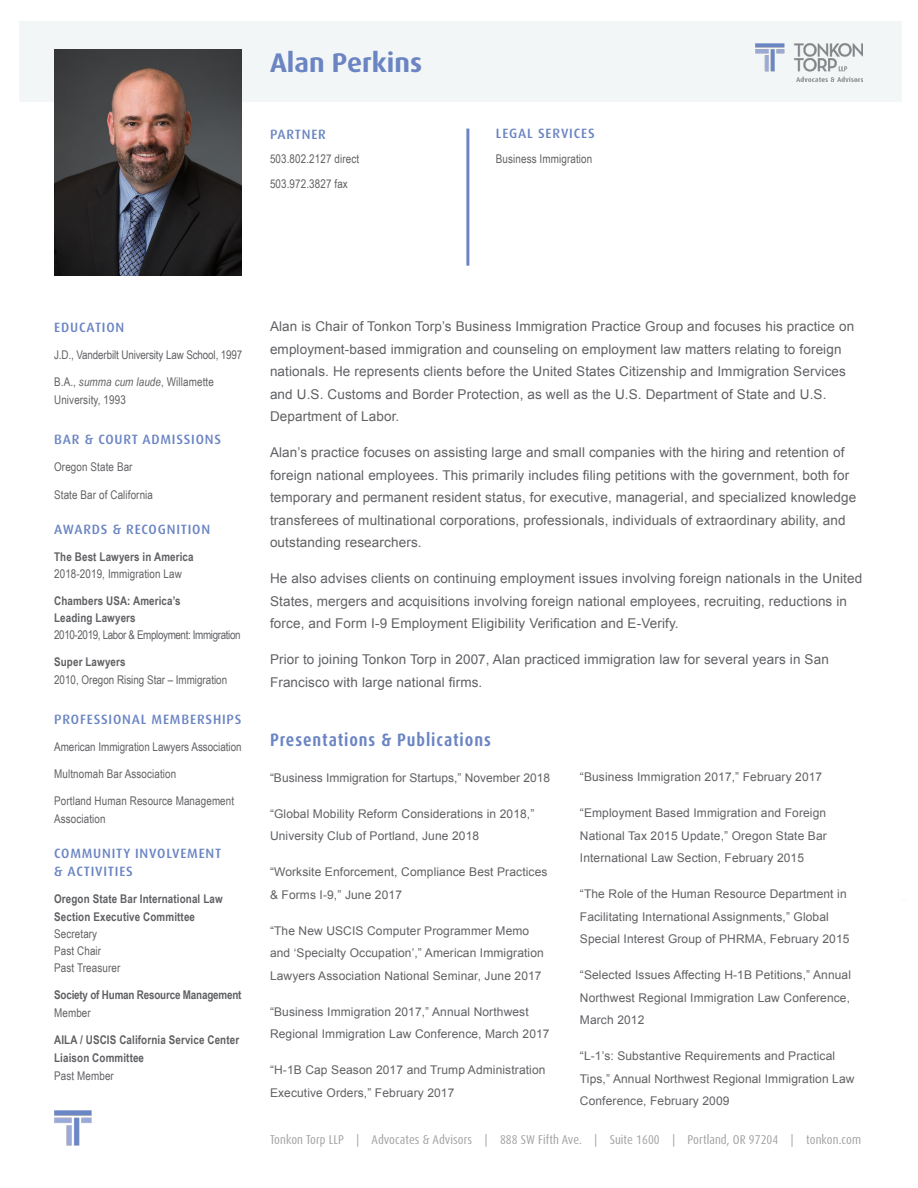
<style>
.page{position:relative;width:918px;height:1188px;background:#fff}
.page>*{position:absolute;margin:0;border:0;box-sizing:border-box;transform-origin:0 0}
.t1{font:700 27px "Dax OT";color:#6b85c3}
.t2{font:700 condensed 18px "Dax OT";letter-spacing:.05em;color:#6b85c3}
.t3{font:13.5px/22.5px "Arial";letter-spacing:.01em;color:#606164}
.t4{font:500 13.5px/18px "Dax OT";letter-spacing:.06em;color:#6b85c3}
.t5{font:condensed 12.75px "Dax OT";letter-spacing:.005em;color:#a1a0a2}
.t6{font:12px/22.5px "Arial";letter-spacing:.01em;color:#606164}
.t7{font:12px/18px "Arial Narrow";letter-spacing:.01em;color:#606164}
.t8{font:700 12px/17.2px "Arial Narrow";letter-spacing:.01em;color:#606164}
.t9{font:12px/17.2px "Arial Narrow";letter-spacing:-.03em;color:#606164}
.t10{font:12px "Arial Narrow";letter-spacing:-.01em;color:#606164}
.t11{font:700 12px/18px "Arial Narrow";letter-spacing:-.015em;color:#606164}
.s1{font-style:italic}
.s2{font-weight:700}
.s3{font-weight:400}
</style>
<div class="page">
<div style="left:19px;top:21px;width:883px;height:81px;background:#f3f6f7"></div>
<img style="left:756px;top:43px;width:106px;height:38px">
<hr style="left:466px;top:129px;width:3px;height:137px;background:#6b85c3">
<img style="left:54px;top:50px;width:188px;height:225px">
<img style="left:54px;top:1110px;width:38px;height:36px">
<p class="t1" style="left:270px;top:45px;width:154px">Alan Perkins</p>
<p class="t4" style="left:270px;top:126px;width:57px">PARTNER</p>
<p class="t7" style="left:270px;top:150px;width:91px">503.802.2127 direct</p>
<p class="t7" style="left:270px;top:175px;width:79px">503.972.3827 fax</p>
<p class="t4" style="left:496px;top:124px;width:100px">LEGAL SERVICES</p>
<p class="t7" style="left:496px;top:149px;width:98px">Business Immigration</p>
<p class="t4" style="left:54px;top:319px;width:72px">EDUCATION</p>
<p class="t10" style="left:54px;top:346px;width:190px">J.D., Vanderbilt University Law School, 1997</p>
<p class="t7" style="left:54px;top:372px;width:161px">B.A., <span class="s1">summa cum laude</span>, Willamette<br>University, 1993</p>
<p class="t4" style="left:54px;top:430px;width:168px">BAR &amp; COURT ADMISSIONS</p>
<p class="t7" style="left:54px;top:457px;width:80px">Oregon State Bar</p>
<p class="t7" style="left:54px;top:485px;width:100px">State Bar of California</p>
<p class="t4" style="left:54px;top:520px;width:157px">AWARDS &amp; RECOGNITION</p>
<p class="t7" style="left:54px;top:547px;width:141px;line-height:17.2px"><span class="s2">The Best Lawyers in America<br></span>2018-2019, Immigration Law</p>
<p class="t9" style="left:54px;top:592px;width:188px"><span class="s2">Chambers USA: America’s<br>Leading Lawyers<br></span>2010-2019, Labor &amp; Employment: Immigration</p>
<p class="t7" style="left:54px;top:653px;width:175px"><span class="s2">Super Lawyers<br></span>2010, Oregon Rising Star – Immigration</p>
<p class="t4" style="left:54px;top:711px;width:189px">PROFESSIONAL MEMBERSHIPS</p>
<p class="t7" style="left:54px;top:738px;width:189px">American Immigration Lawyers Association</p>
<p class="t7" style="left:54px;top:765px;width:124px">Multnomah Bar Association</p>
<p class="t7" style="left:54px;top:791px;width:182px">Portland Human Resource Management<br>Association</p>
<p class="t4" style="left:54px;top:845px;width:169px">COMMUNITY INVOLVEMENT &amp; ACTIVITIES</p>
<p class="t8" style="left:54px;top:890px;width:170px">Oregon State Bar International Law<br>Section Executive Committee<br><span class="s3">Secretary<br>Past Chair<br>Past Treasurer</span></p>
<p class="t11" style="left:54px;top:986px;width:189px">Society of Human Resource Management<br><span class="s3">Member</span></p>
<p class="t8" style="left:54px;top:1031px;width:187px;line-height:17.7px">AILA / USCIS California Service Center<br>Liaison Committee<br><span class="s3">Past Member</span></p>
<p class="t3" style="left:270px;top:315px;width:586px">Alan is Chair of Tonkon Torp’s Business Immigration Practice Group and focuses his practice on employment-based immigration and counseling on employment law matters relating to foreign nationals. He represents clients before the United States Citizenship and Immigration Services and U.S. Customs and Border Protection, as well as the U.S. Department of State and U.S.<br>Department of Labor.</p>
<p class="t3" style="left:270px;top:441px;width:588px">Alan’s practice focuses on assisting large and small companies with the hiring and retention of foreign national employees. This primarily includes filing petitions with the government, both for temporary and permanent resident status, for executive, managerial, and specialized knowledge transferees of multinational corporations, professionals, individuals of extraordinary ability, and outstanding researchers.</p>
<p class="t3" style="left:270px;top:567px;width:594px">He also advises clients on continuing employment issues involving foreign nationals in the United<br>States, mergers and acquisitions involving foreign national employees, recruiting, reductions in force, and Form I-9 Employment Eligibility Verification and E-Verify.</p>
<p class="t3" style="left:270px;top:648px;width:560px">Prior to joining Tonkon Torp in 2007, Alan practiced immigration law for several years in San<br>Francisco with large national firms.</p>
<p class="t2" style="left:270px;top:728px;width:222px">Presentations &amp; Publications</p>
<p class="t6" style="left:270px;top:767px;width:282px">“Business Immigration for Startups,” November 2018</p>
<p class="t6" style="left:270px;top:803px;width:266px">“Global Mobility Reform Considerations in 2018,”<br>University Club of Portland, June 2018</p>
<p class="t6" style="left:270px;top:861px;width:279px">“Worksite Enforcement, Compliance Best Practices &amp; Forms I-9,” June 2017</p>
<p class="t6" style="left:270px;top:920px;width:275px">“The New USCIS Computer Programmer Memo and ‘Specialty Occupation’,” American Immigration<br>Lawyers Association National Seminar, June 2017</p>
<p class="t6" style="left:270px;top:1001px;width:281px">“Business Immigration 2017,” Annual Northwest<br>Regional Immigration Law Conference, March 2017</p>
<p class="t6" style="left:270px;top:1059px;width:277px">“H-1B Cap Season 2017 and Trump Administration<br>Executive Orders,” February 2017</p>
<p class="t6" style="left:580px;top:766px;width:244px">“Business Immigration 2017,” February 2017</p>
<p class="t6" style="left:580px;top:802px;width:248px;text-align:justify">“Employment Based Immigration and Foreign National Tax 2015 Update,” Oregon State Bar International Law Section, February 2015</p>
<p class="t6" style="left:580px;top:883px;width:271px">“The Role of the Human Resource Department in<br>Facilitating International Assignments,” Global<br>Special Interest Group of PHRMA, February 2015</p>
<p class="t6" style="left:580px;top:964px;width:273px;text-align:justify">“Selected Issues Affecting H-1B Petitions,” Annual Northwest Regional Immigration Law Conference, March 2012</p>
<p class="t6" style="left:580px;top:1045px;width:276px">“L-1’s: Substantive Requirements and Practical<br>Tips,” Annual Northwest Regional Immigration Law<br>Conference, February 2009</p>
<p class="t5" style="left:270px;top:1131px;width:593px">Tonkon Torp LLP | Advocates &amp; Advisors | 888 SW Fifth Ave. | Suite 1600 | Portland, OR 97204 | tonkon.com</p>
</div>
